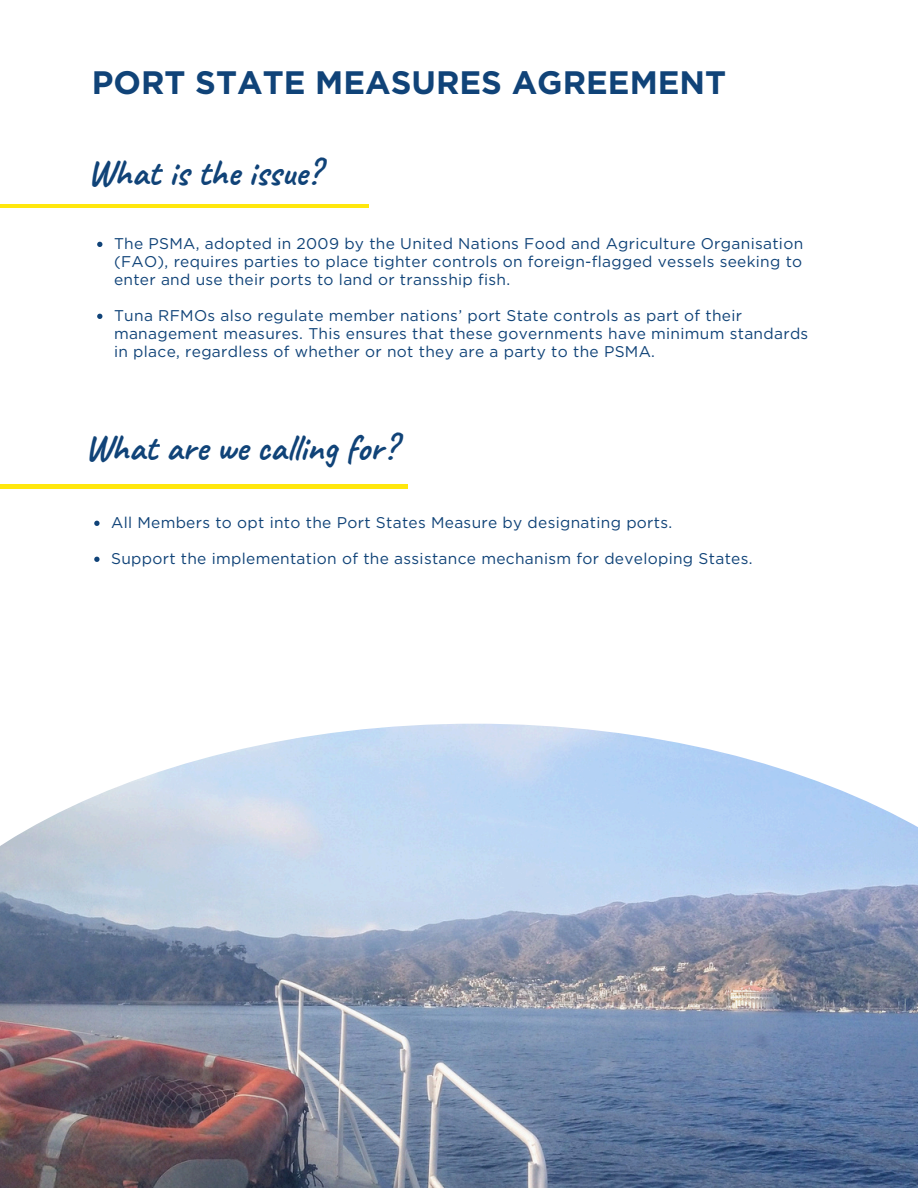
<style>
.page{position:relative;width:918px;height:1188px;background:#fff}
.page>*{position:absolute;margin:0;border:0;box-sizing:border-box;transform-origin:0 0}
.t1{font:700 36.75px "Caveat";color:#104378}
.t2{font:700 32.4px "Gotham";color:#104378}
.t3{font:15.45px/18px "Gotham";letter-spacing:.02em;color:#104378;text-align:justify}
</style>
<div class="page">
<hr style="left:0;top:204px;width:369px;height:4px;background:#ffe70d">
<hr style="left:0;top:485px;width:408px;height:3px;background:#ffe70d">
<img style="left:0;top:724px;width:918px;height:464px">
<svg style="left:97px;top:242px;width:5px;height:5px"></svg>
<svg style="left:97px;top:314px;width:5px;height:5px"></svg>
<svg style="left:94px;top:521px;width:6px;height:5px"></svg>
<svg style="left:94px;top:557px;width:6px;height:5px"></svg>
<p class="t2" style="left:92px;top:68px;width:636px">PORT STATE MEASURES AGREEMENT</p>
<h2 class="t1" style="left:88px;top:150px;width:235px">What is the issue?</h2>
<h1 class="t3" style="left:114px;top:235px;width:691px">The PSMA, adopted in 2009 by the United Nations Food and Agriculture Organisation (FAO), requires parties to place tighter controls on foreign-flagged vessels seeking to enter and use their ports to land or transship fish.</h1>
<p class="t3" style="left:114px;top:307px;width:696px;text-align:left">Tuna RFMOs also regulate member nations’ port State controls as part of their management measures. This ensures that these governments have minimum standards in place, regardless of whether or not they are a party to the PSMA.</p>
<h1 class="t1" style="left:85px;top:425px;width:314px">What are we calling for?</h1>
<p class="t3" style="left:111px;top:514px;width:563px">All Members to opt into the Port States Measure by designating ports.</p>
<p class="t3" style="left:111px;top:549px;width:643px">Support the implementation of the assistance mechanism for developing States.</p>
</div>
